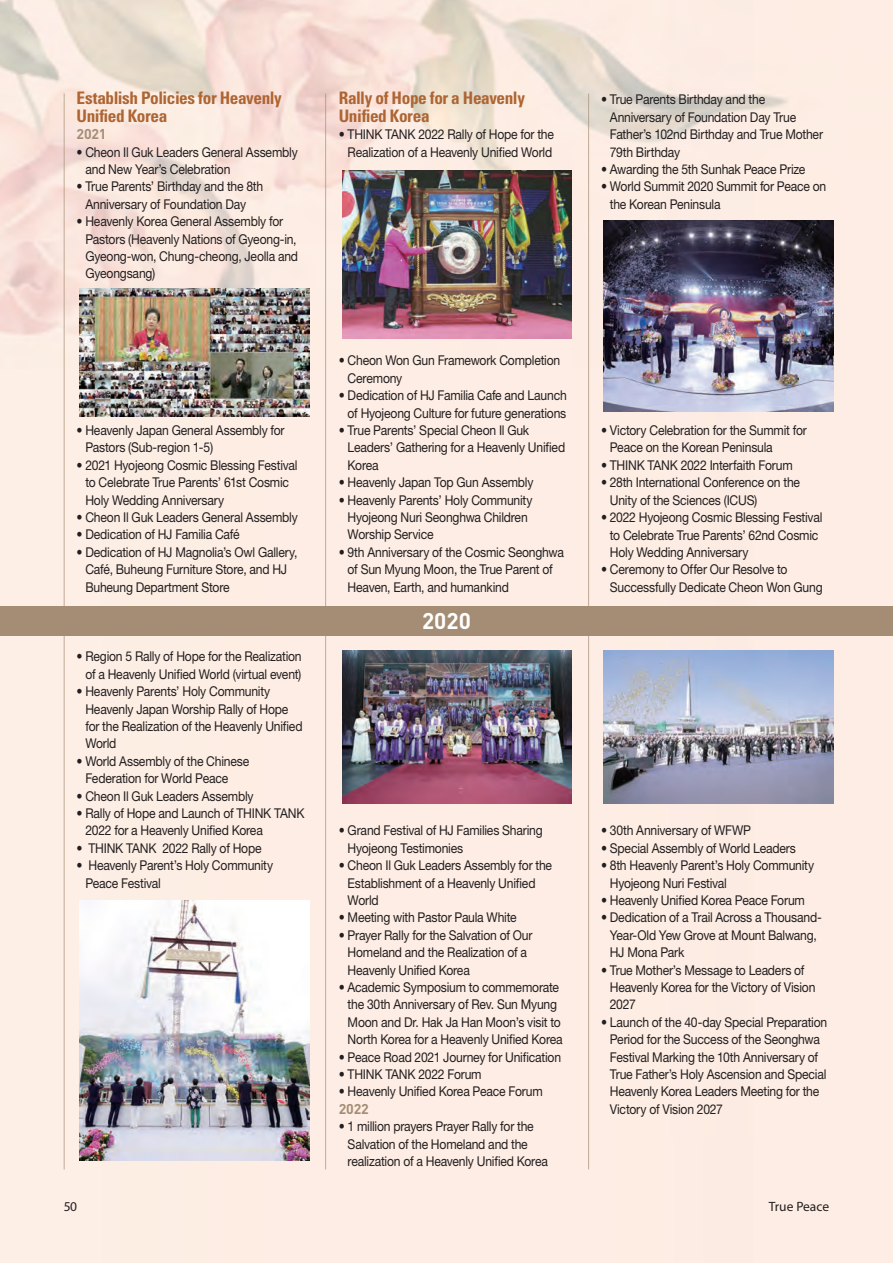
<style>
.page{position:relative;width:893px;height:1263px;background:#fff}
.page>*{position:absolute;margin:0;border:0;box-sizing:border-box;transform-origin:0 0}
.t1{font:700 22.5px "DIN Pro";color:#fff}
.t2{font:700 condensed 17.25px/17.4px "Univers LT Std";letter-spacing:-.025em;color:#ad6533}
.t3{font:700 14.1px "DIN Pro";letter-spacing:-.01em;color:#a58d75}
.t4{font:13.5px/17.4px "Helvetica Neue LT Std";letter-spacing:-.015em;color:#231f20;scale:.9 1}
.t5{font:13.5px "Myriad Pro";letter-spacing:-.005em;color:#231f20}
</style>
<div class="page">
<img style="left:0;top:0;width:893px;height:1263px">
<hr style="left:325px;top:94px;width:1px;height:1075px;background:#a58d75">
<hr style="left:588px;top:94px;width:1px;height:1075px;background:#a58d75">
<div style="left:0;top:606px;width:893px;height:30px;background:#a58d75"></div>
<hr style="left:64px;top:94px;width:1px;height:1075px;background:#a58d75">
<img style="left:79px;top:288px;width:230px;height:128px">
<img style="left:79px;top:900px;width:230px;height:261px">
<img style="left:342px;top:170px;width:230px;height:168px">
<img style="left:604px;top:220px;width:229px;height:191px">
<img style="left:342px;top:651px;width:230px;height:153px">
<img style="left:604px;top:651px;width:229px;height:153px">
<p class="t2" style="left:77px;top:89px;width:207px">Establish Policies for Heavenly<br>Unified Korea</p>
<p class="t3" style="left:77px;top:125px;width:31px">2021</p>
<p class="t4" style="left:85px;top:143px;width:237px;text-indent:-9px">• Cheon Il Guk Leaders General Assembly and New Year’s Celebration</p>
<p class="t4" style="left:85px;top:178px;width:199px;text-indent:-9px">• True Parents’ Birthday and the 8th<br>Anniversary of Foundation Day</p>
<p class="t4" style="left:85px;top:213px;width:238px;text-indent:-9px">• Heavenly Korea General Assembly for<br>Pastors (Heavenly Nations of Gyeong-in,<br>Gyeong-won, Chung-cheong, Jeolla and<br>Gyeongsang)</p>
<p class="t4" style="left:85px;top:421px;width:223px;text-indent:-9px">• Heavenly Japan General Assembly for<br>Pastors (Sub-region 1-5)</p>
<p class="t4" style="left:85px;top:456px;width:237px;text-indent:-9px">• 2021 Hyojeong Cosmic Blessing Festival to Celebrate True Parents’ 61st Cosmic<br>Holy Wedding Anniversary</p>
<p class="t4" style="left:77px;top:508px;width:247px">• Cheon Il Guk Leaders General Assembly</p>
<p class="t4" style="left:77px;top:526px;width:183px">• Dedication of HJ Familia Café</p>
<p class="t4" style="left:85px;top:543px;width:237px;text-indent:-9px">• Dedication of HJ Magnolia’s Owl Gallery,<br>Café, Buheung Furniture Store, and HJ<br>Buheung Department Store</p>
<p class="t4" style="left:77px;top:648px;width:252px;text-align:right">• Region 5 Rally of Hope for the Realization of a Heavenly Unified World (virtual event)</p>
<p class="t4" style="left:85px;top:682px;width:243px;text-indent:-9px">• Heavenly Parents’ Holy Community<br>Heavenly Japan Worship Rally of Hope for the Realization of the Heavenly Unified<br>World</p>
<p class="t4" style="left:85px;top:752px;width:184px;text-indent:-9px">• World Assembly of the Chinese<br>Federation for World Peace</p>
<p class="t4" style="left:77px;top:787px;width:198px">• Cheon Il Guk Leaders Assembly</p>
<p class="t4" style="left:85px;top:804px;width:245px;text-indent:-9px">• Rally of Hope and Launch of THINK TANK<br>2022 for a Heavenly Unified Korea</p>
<p class="t4" style="left:77px;top:839px;width:207px">• THINK TANK 2022 Rally of Hope</p>
<p class="t4" style="left:85px;top:856px;width:210px;text-indent:-9px">• Heavenly Parent’s Holy Community<br>Peace Festival</p>
<p class="t2" style="left:339px;top:89px;width:188px">Rally of Hope for a Heavenly<br>Unified Korea</p>
<p class="t4" style="left:339px;top:126px;width:241px;text-align:center">• THINK TANK 2022 Rally of Hope for the<br>Realization of a Heavenly Unified World</p>
<p class="t4" style="left:348px;top:352px;width:238px;text-indent:-9px">• Cheon Won Gun Framework Completion<br>Ceremony</p>
<p class="t4" style="left:339px;top:387px;width:255px;text-align:right">• Dedication of HJ Familia Cafe and Launch of Hyojeong Culture for future generations</p>
<p class="t4" style="left:348px;top:421px;width:243px;text-indent:-9px">• True Parents’ Special Cheon Il Guk<br>Leaders’ Gathering for a Heavenly Unified<br>Korea</p>
<p class="t4" style="left:339px;top:474px;width:218px">• Heavenly Japan Top Gun Assembly</p>
<p class="t4" style="left:348px;top:491px;width:207px;text-indent:-9px">• Heavenly Parents’ Holy Community<br>Hyojeong Nuri Seonghwa Children<br>Worship Service</p>
<p class="t4" style="left:348px;top:543px;width:242px;text-indent:-9px">• 9th Anniversary of the Cosmic Seonghwa of Sun Myung Moon, the True Parent of<br>Heaven, Earth, and humankind</p>
<h1 class="t1" style="left:422px;top:605px;width:50px">2020</h1>
<p class="t4" style="left:348px;top:822px;width:218px;text-indent:-9px">• Grand Festival of HJ Families Sharing<br>Hyojeong Testimonies</p>
<p class="t4" style="left:348px;top:856px;width:229px;text-indent:-9px">• Cheon Il Guk Leaders Assembly for the<br>Establishment of a Heavenly Unified<br>World</p>
<p class="t4" style="left:339px;top:909px;width:199px">• Meeting with Pastor Paula White</p>
<p class="t4" style="left:348px;top:926px;width:207px;text-indent:-9px">• Prayer Rally for the Salvation of Our<br>Homeland and the Realization of a<br>Heavenly Unified Korea</p>
<p class="t4" style="left:348px;top:978px;width:241px;text-indent:-9px">• Academic Symposium to commemorate the 30th Anniversary of Rev. Sun Myung Moon and Dr. Hak Ja Han Moon’s visit to North Korea for a Heavenly Unified Korea</p>
<p class="t4" style="left:339px;top:1048px;width:249px">• Peace Road 2021 Journey for Unification</p>
<p class="t4" style="left:339px;top:1065px;width:160px">• THINK TANK 2022 Forum</p>
<p class="t4" style="left:339px;top:1083px;width:228px">• Heavenly Unified Korea Peace Forum</p>
<p class="t3" style="left:339px;top:1099px;width:32px">2022</p>
<p class="t4" style="left:348px;top:1117px;width:224px;text-indent:-9px">• 1 million prayers Prayer Rally for the<br>Salvation of the Homeland and the realization of a Heavenly Unified Korea</p>
<p class="t4" style="left:610px;top:91px;width:238px;text-indent:-9px">• True Parents Birthday and the<br>Anniversary of Foundation Day True<br>Father’s 102nd Birthday and True Mother<br>79th Birthday</p>
<p class="t4" style="left:601px;top:160px;width:229px">• Awarding the 5th Sunhak Peace Prize</p>
<p class="t4" style="left:610px;top:178px;width:242px;text-indent:-9px">• World Summit 2020 Summit for Peace on the Korean Peninsula</p>
<p class="t4" style="left:610px;top:421px;width:221px;text-indent:-9px">• Victory Celebration for the Summit for<br>Peace on the Korean Peninsula</p>
<p class="t4" style="left:601px;top:456px;width:215px">• THINK TANK 2022 Interfaith Forum</p>
<p class="t4" style="left:610px;top:474px;width:213px;text-indent:-9px">• 28th International Conference on the<br>Unity of the Sciences (ICUS)</p>
<p class="t4" style="left:610px;top:508px;width:238px;text-indent:-9px">• 2022 Hyojeong Cosmic Blessing Festival to Celebrate True Parents’ 62nd Cosmic<br>Holy Wedding Anniversary</p>
<p class="t4" style="left:610px;top:561px;width:238px;text-indent:-9px">• Ceremony to Offer Our Resolve to<br>Successfully Dedicate Cheon Won Gung</p>
<p class="t4" style="left:601px;top:822px;width:168px">• 30th Anniversary of WFWP</p>
<p class="t4" style="left:601px;top:839px;width:218px">• Special Assembly of World Leaders</p>
<p class="t4" style="left:610px;top:856px;width:229px;text-indent:-9px">• 8th Heavenly Parent’s Holy Community<br>Hyojeong Nuri Festival</p>
<p class="t4" style="left:601px;top:891px;width:228px">• Heavenly Unified Korea Peace Forum</p>
<p class="t4" style="left:610px;top:909px;width:237px;text-indent:-9px">• Dedication of a Trail Across a Thousand-<br>Year-Old Yew Grove at Mount Balwang,<br>HJ Mona Park</p>
<p class="t4" style="left:610px;top:961px;width:230px;text-indent:-9px">• True Mother’s Message to Leaders of<br>Heavenly Korea for the Victory of Vision<br>2027</p>
<p class="t4" style="left:610px;top:1013px;width:243px;text-indent:-9px">• Launch of the 40-day Special Preparation Period for the Success of the Seonghwa Festival Marking the 10th Anniversary of True Father’s Holy Ascension and Special Heavenly Korea Leaders Meeting for the Victory of Vision 2027</p>
<p class="t5" style="left:64px;top:1198px;width:15px">50</p>
<p class="t5" style="left:769px;top:1198px;width:62px">True Peace</p>
</div>
